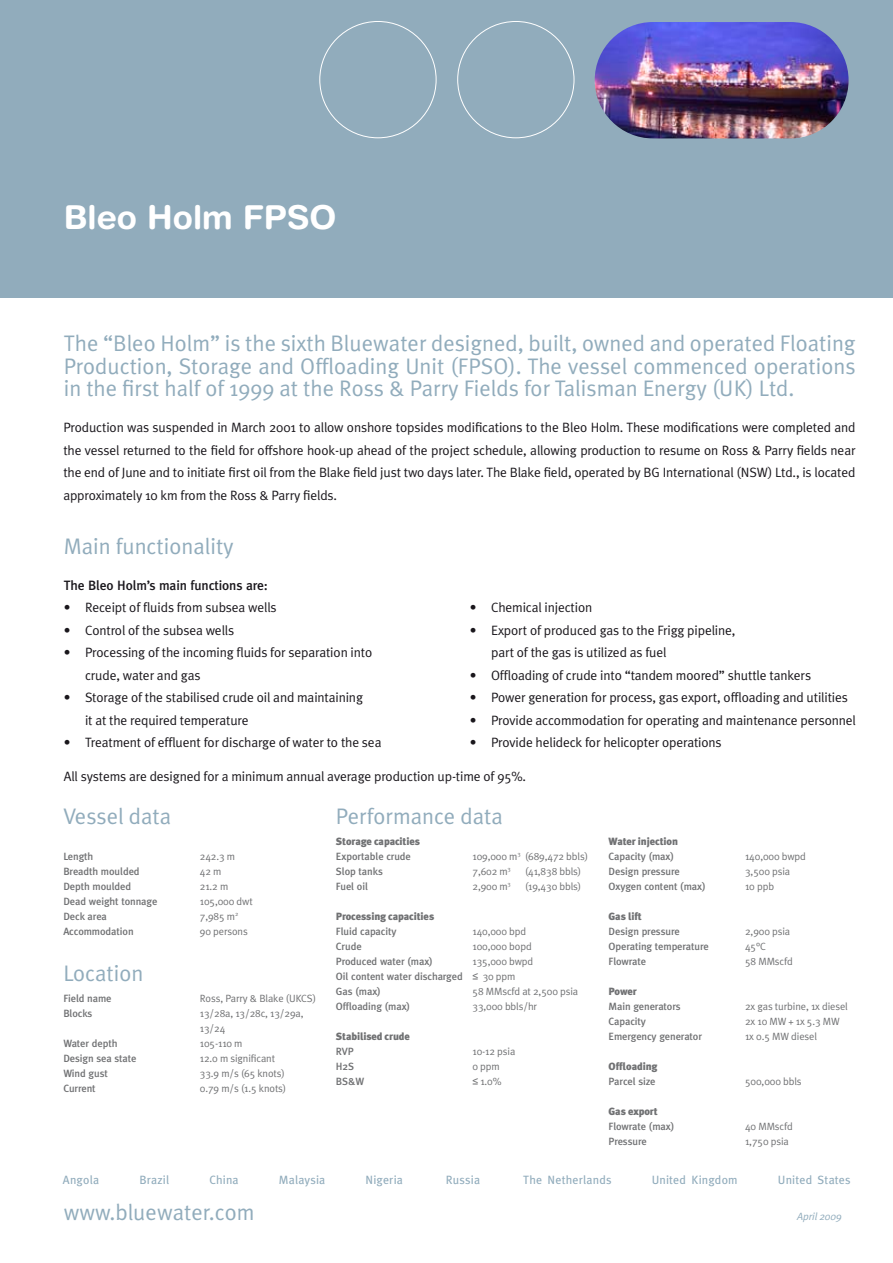
<style>
.page{position:relative;width:893px;height:1263px;background:#fff}
.page>*{position:absolute;margin:0;border:0;box-sizing:border-box;transform-origin:0 0}
.t1{font:700 33px "Helvetica Rounded";color:#fff}
.subheading_bodytext{font:22.5px/22.5px "Meta Plus Normal";color:#91acbc;text-align:justify}
.bodytext{font:13.5px/22.5px "Meta Plus Normal";letter-spacing:-.01em;color:#1a171c}
.bodytext-2{font:500 13.5px "Meta Plus";letter-spacing:-.01em;color:#1a171c}
.t2{font:12px "Meta Plus";letter-spacing:.015em;color:#91acbc}
.tabeltext{font:500 10.5px "Meta Plus";letter-spacing:-.01em;color:#707173}
.tabeltext-2{font:10.5px/15px "Meta Plus Normal";letter-spacing:-.01em;color:#707173}
.tabeltext-3{font:900 10.5px "Meta Plus";letter-spacing:-.01em;color:#707173}
.bodytext-3{font:italic 10.5px "Meta Plus Normal";letter-spacing:-.01em;color:#91acbc}
.s1{font-family:"Arial";font-weight:400}
.s2{font-family:"Meta Plus Normal";font-weight:400}
.s3{font-family:"Arial"}
</style>
<div class="page">
<div style="left:0;top:0;width:893px;height:298px;background:#91acbc"></div>
<img style="left:595px;top:22px;width:253px;height:116px;border-radius:58px">
<p class="t1" style="left:64px;top:197px;width:274px">Bleo Holm FPSO</p>
<p class="subheading_bodytext" style="left:64px;top:332px;width:793px">The “Bleo Holm” is the sixth Bluewater designed, built, owned and operated Floating Production, Storage and Offloading Unit (FPSO). The vessel commenced operations in the first half of 1999 at the Ross &amp; Parry Fields for Talisman Energy (UK) Ltd.</p>
<p class="bodytext" style="left:63px;top:416px;width:794px;text-align:justify">Production was suspended in March 2001 to allow onshore topsides modifications to the Bleo Holm. These modifications were completed and the vessel returned to the field for offshore hook-up ahead of the project schedule, allowing production to resume on Ross &amp; Parry fields near the end of June and to initiate first oil from the Blake field just two days later. The Blake field, operated by BG International (NSW) Ltd., is located approximately 10 km from the Ross &amp; Parry fields.</p>
<p class="subheading_bodytext" style="left:64px;top:534px;width:171px">Main functionality</p>
<p class="bodytext-2" style="left:64px;top:577px;width:206px">The Bleo Holm’s main functions are:</p>
<p class="bodytext" style="left:64px;top:596px;width:214px">• Receipt of fluids from subsea wells</p>
<p class="bodytext" style="left:64px;top:619px;width:172px">• Control of the subsea wells</p>
<p class="bodytext" style="left:85px;top:641px;width:289px;text-indent:-21px">• Processing of the incoming fluids for separation into crude, water and gas</p>
<p class="bodytext" style="left:85px;top:686px;width:279px;text-indent:-21px">• Storage of the stabilised crude oil and maintaining it at the required temperature</p>
<p class="bodytext" style="left:64px;top:731px;width:319px">• Treatment of effluent for discharge of water to the sea</p>
<p class="bodytext" style="left:470px;top:596px;width:124px">• Chemical injection</p>
<p class="bodytext" style="left:491px;top:619px;width:246px;text-indent:-21px">• Export of produced gas to the Frigg pipeline, part of the gas is utilized as fuel</p>
<p class="bodytext" style="left:470px;top:664px;width:343px">• Offloading of crude into “tandem moored” shuttle tankers</p>
<p class="bodytext" style="left:470px;top:686px;width:380px">• Power generation for process, gas export, offloading and utilities</p>
<p class="bodytext" style="left:470px;top:709px;width:388px">• Provide accommodation for operating and maintenance personnel</p>
<p class="bodytext" style="left:470px;top:731px;width:253px">• Provide helideck for helicopter operations</p>
<p class="bodytext" style="left:64px;top:764px;width:464px">All systems are designed for a minimum annual average production up-time of 95%.</p>
<p class="subheading_bodytext" style="left:63px;top:804px;width:109px">Vessel data</p>
<p class="tabeltext" style="left:63px;top:850px;width:32px">Length</p>
<p class="tabeltext-2" style="left:200px;top:848px;width:37px">242.3 m</p>
<p class="tabeltext" style="left:63px;top:865px;width:78px">Breadth moulded</p>
<p class="tabeltext-2" style="left:200px;top:863px;width:23px">42 m</p>
<p class="tabeltext" style="left:63px;top:880px;width:69px">Depth moulded</p>
<p class="tabeltext-2" style="left:200px;top:878px;width:30px">21.2 m</p>
<p class="tabeltext" style="left:63px;top:895px;width:96px">Dead weight tonnage</p>
<p class="tabeltext-2" style="left:200px;top:893px;width:54px">105,000 dwt</p>
<p class="tabeltext" style="left:63px;top:910px;width:45px">Deck area</p>
<p class="tabeltext-2" style="left:200px;top:908px;width:40px">7,985 m<sup>2</sup></p>
<p class="tabeltext" style="left:63px;top:925px;width:72px">Accommodation</p>
<p class="tabeltext-2" style="left:200px;top:923px;width:49px">90 persons</p>
<p class="subheading_bodytext" style="left:63px;top:962px;width:82px">Location</p>
<p class="tabeltext" style="left:63px;top:992px;width:50px">Field name</p>
<p class="tabeltext-2" style="left:200px;top:991px;width:118px">Ross, Parry &amp; Blake (UKCS)</p>
<p class="tabeltext" style="left:63px;top:1007px;width:31px">Blocks</p>
<p class="tabeltext-2" style="left:200px;top:1006px;width:105px">13/28a, 13/28c, 13/29a,<br>13/24</p>
<p class="tabeltext" style="left:63px;top:1037px;width:56px">Water depth</p>
<p class="tabeltext-2" style="left:200px;top:1036px;width:44px">105-110 m</p>
<p class="tabeltext" style="left:63px;top:1052px;width:75px">Design sea state</p>
<p class="tabeltext-2" style="left:200px;top:1051px;width:77px">12.0 m significant</p>
<p class="tabeltext" style="left:63px;top:1067px;width:46px">Wind gust</p>
<p class="tabeltext-2" style="left:200px;top:1066px;width:87px">33.9 m/s (65 knots)</p>
<p class="tabeltext" style="left:63px;top:1082px;width:34px">Current</p>
<p class="tabeltext-2" style="left:200px;top:1081px;width:88px">0.79 m/s (1.5 knots)</p>
<p class="subheading_bodytext" style="left:336px;top:804px;width:168px">Performance data</p>
<p class="tabeltext-3" style="left:336px;top:835px;width:86px">Storage capacities</p>
<p class="tabeltext" style="left:336px;top:850px;width:77px">Exportable crude</p>
<p class="tabeltext-2" style="left:472px;top:848px;width:117px">109,000 m<sup>3</sup> (689,472 bbls)</p>
<p class="tabeltext" style="left:336px;top:865px;width:48px">Slop tanks</p>
<p class="tabeltext-2" style="left:472px;top:863px;width:40px">7,602 m<sup>3</sup></p>
<p class="tabeltext-2" style="left:525px;top:863px;width:58px">(41,838 bbls)</p>
<p class="tabeltext" style="left:336px;top:880px;width:33px">Fuel oil</p>
<p class="tabeltext-2" style="left:472px;top:878px;width:40px">2,900 m<sup>3</sup></p>
<p class="tabeltext-2" style="left:525px;top:878px;width:58px">(19,430 bbls)</p>
<p class="tabeltext-3" style="left:336px;top:910px;width:100px">Processing capacities</p>
<p class="tabeltext" style="left:336px;top:925px;width:62px">Fluid capacity</p>
<p class="tabeltext-2" style="left:472px;top:923px;width:55px">140,000 bpd</p>
<p class="tabeltext" style="left:336px;top:940px;width:27px">Crude</p>
<p class="tabeltext-2" style="left:472px;top:938px;width:61px">100,000 bopd</p>
<p class="tabeltext" style="left:336px;top:955px;width:98px">Produced water (max)</p>
<p class="tabeltext-2" style="left:472px;top:953px;width:62px">135,000 bwpd</p>
<p class="tabeltext" style="left:336px;top:970px;width:181px">Oil content water discharged <span class="s1">≤</span> <span class="s2">30 ppm</span></p>
<p class="tabeltext" style="left:336px;top:985px;width:46px">Gas (max)</p>
<p class="tabeltext-2" style="left:472px;top:983px;width:107px">58 MMscfd at 2,500 psia</p>
<p class="tabeltext" style="left:336px;top:1000px;width:76px">Offloading (max)</p>
<p class="tabeltext-2" style="left:472px;top:998px;width:66px">33,000 bbls/hr</p>
<p class="tabeltext-3" style="left:336px;top:1030px;width:75px">Stabilised crude</p>
<p class="tabeltext" style="left:336px;top:1045px;width:19px">RVP</p>
<p class="tabeltext-2" style="left:472px;top:1043px;width:44px">10-12 psia</p>
<p class="tabeltext" style="left:336px;top:1060px;width:20px">H2S</p>
<p class="tabeltext-2" style="left:472px;top:1058px;width:29px">0 ppm</p>
<p class="tabeltext" style="left:336px;top:1075px;width:30px">BS&amp;W</p>
<p class="tabeltext-2" style="left:472px;top:1073px;width:31px"><span class="s3">≤</span> 1.0%</p>
<p class="tabeltext-3" style="left:609px;top:835px;width:71px">Water injection</p>
<p class="tabeltext" style="left:609px;top:850px;width:67px">Capacity (max)</p>
<p class="tabeltext-2" style="left:745px;top:849px;width:62px">140,000 bwpd</p>
<p class="tabeltext" style="left:609px;top:865px;width:73px">Design pressure</p>
<p class="tabeltext-2" style="left:745px;top:864px;width:47px">3,500 psia</p>
<p class="tabeltext" style="left:609px;top:880px;width:98px">Oxygen content (max)</p>
<p class="tabeltext-2" style="left:745px;top:879px;width:30px">10 ppb</p>
<p class="tabeltext-3" style="left:609px;top:910px;width:35px">Gas lift</p>
<p class="tabeltext" style="left:609px;top:925px;width:73px">Design pressure</p>
<p class="tabeltext-2" style="left:745px;top:924px;width:47px">2,900 psia</p>
<p class="tabeltext" style="left:609px;top:940px;width:102px">Operating temperature</p>
<p class="tabeltext-2" style="left:745px;top:939px;width:22px">45°C</p>
<p class="tabeltext" style="left:609px;top:955px;width:39px">Flowrate</p>
<p class="tabeltext-2" style="left:745px;top:954px;width:49px">58 MMscfd</p>
<p class="tabeltext-3" style="left:609px;top:985px;width:30px">Power</p>
<p class="tabeltext" style="left:609px;top:1000px;width:74px">Main generators</p>
<p class="tabeltext-2" style="left:745px;top:999px;width:104px">2x gas turbine, 1x diesel</p>
<p class="tabeltext" style="left:609px;top:1015px;width:39px">Capacity</p>
<p class="tabeltext-2" style="left:745px;top:1014px;width:96px">2x 10 MW + 1x 5.3 MW</p>
<p class="tabeltext" style="left:609px;top:1030px;width:95px">Emergency generator</p>
<p class="tabeltext-2" style="left:745px;top:1029px;width:73px">1x 0.5 MW diesel</p>
<p class="tabeltext-3" style="left:609px;top:1060px;width:50px">Offloading</p>
<p class="tabeltext" style="left:609px;top:1075px;width:49px">Parcel size</p>
<p class="tabeltext-2" style="left:745px;top:1074px;width:58px">500,000 bbls</p>
<p class="tabeltext-3" style="left:609px;top:1105px;width:51px">Gas export</p>
<p class="tabeltext" style="left:609px;top:1120px;width:67px">Flowrate (max)</p>
<p class="tabeltext-2" style="left:745px;top:1119px;width:49px">40 MMscfd</p>
<p class="tabeltext" style="left:609px;top:1135px;width:40px">Pressure</p>
<p class="tabeltext-2" style="left:745px;top:1134px;width:45px">1,750 psia</p>
<p class="t2" style="left:63px;top:1173px;width:38px">Angola</p>
<p class="t2" style="left:139px;top:1173px;width:31px">Brazil</p>
<p class="t2" style="left:209px;top:1173px;width:31px">China</p>
<p class="t2" style="left:279px;top:1173px;width:48px">Malaysia</p>
<p class="t2" style="left:366px;top:1173px;width:39px">Nigeria</p>
<p class="t2" style="left:446px;top:1173px;width:36px">Russia</p>
<p class="t2" style="left:523px;top:1173px;width:90px">The Netherlands</p>
<p class="t2" style="left:652px;top:1173px;width:87px">United Kingdom</p>
<p class="t2" style="left:778px;top:1173px;width:74px">United States</p>
<p class="subheading_bodytext" style="left:64px;top:1200px;width:192px">www.bluewater.com</p>
<p class="bodytext-3" style="left:797px;top:1210px;width:46px">April 2009</p>
</div>
